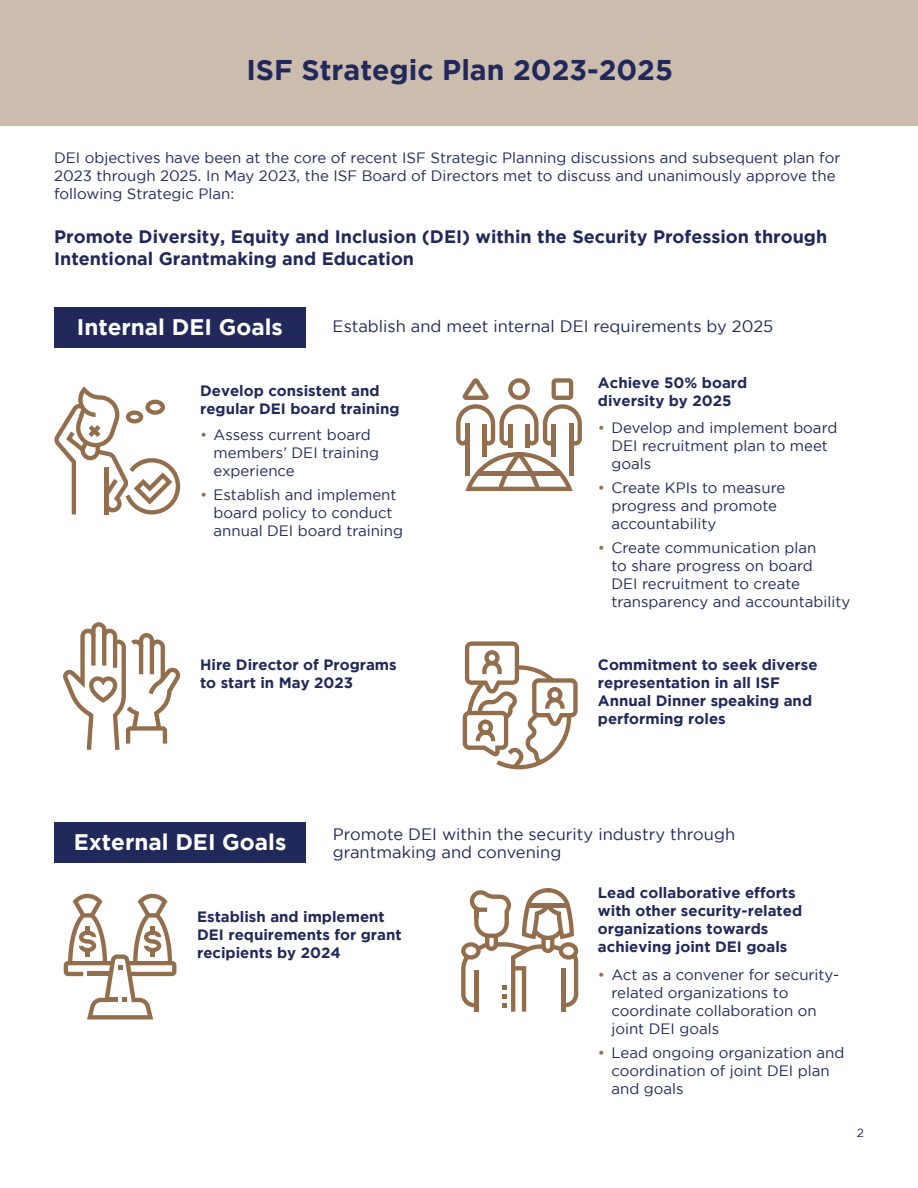
<style>
.page{position:relative;width:918px;height:1188px;background:#fff}
.page>*{position:absolute;margin:0;border:0;box-sizing:border-box;transform-origin:0 0}
.t1{font:700 28.5px "Gotham";color:#21285a}
.t2{font:700 22.5px "Gotham";color:#fff}
.t3{font:700 18px/22.5px "Gotham";color:#21285a}
.t4{font:16.5px/18px "Gotham";color:#21285a}
.t5{font:15px/18px "Gotham";color:#21285a}
.t6{font:700 15px/18px "Gotham";color:#21285a}
.t7{font:12px "Gotham";color:#21285a}
.s1{color:#926e4d}
</style>
<div class="page">
<div style="left:0;top:0;width:918px;height:126px;background:#ccbcad"></div>
<div style="left:54px;top:307px;width:252px;height:41px;background:#21285a"></div>
<div style="left:54px;top:823px;width:252px;height:40px;background:#21285a"></div>
<svg style="left:463px;top:641px;width:115px;height:128px"></svg>
<svg style="left:63px;top:622px;width:117px;height:128px"></svg>
<div style="left:508px;top:424px;width:5px;height:24px;background:#926e4d"></div>
<hr style="left:526px;top:424px;width:4px;height:24px;background:#926e4d">
<hr style="left:465px;top:424px;width:4px;height:52px;background:#926e4d">
<div style="left:482px;top:424px;width:5px;height:32px;background:#926e4d"></div>
<hr style="left:552px;top:424px;width:4px;height:32px;background:#926e4d">
<hr style="left:569px;top:424px;width:4px;height:52px;background:#926e4d">
<svg style="left:456px;top:378px;width:126px;height:68px"></svg>
<svg style="left:465px;top:452px;width:108px;height:39px"></svg>
<svg style="left:461px;top:888px;width:117px;height:124px"></svg>
<svg style="left:64px;top:894px;width:112px;height:126px"></svg>
<svg style="left:54px;top:386px;width:126px;height:129px"></svg>
<h1 class="t1" style="left:246px;top:54px;width:428px">ISF Strategic Plan 2023-2025</h1>
<p class="t5" style="left:54px;top:149px;width:788px">DEI objectives have been at the core of recent ISF Strategic Planning discussions and subsequent plan for<br>2023 through 2025. In May 2023, the ISF Board of Directors met to discuss and unanimously approve the following Strategic Plan:</p>
<p class="t3" style="left:54px;top:225px;width:775px">Promote Diversity, Equity and Inclusion (DEI) within the Security Profession through<br>Intentional Grantmaking and Education</p>
<h2 class="t2" style="left:77px;top:314px;width:207px">Internal DEI Goals</h2>
<p class="t4" style="left:333px;top:317px;width:442px">Establish and meet internal DEI requirements by 2025</p>
<p class="t6" style="left:200px;top:381px;width:201px">Develop consistent and regular DEI board training</p>
<p class="t5" style="left:214px;top:426px;width:167px;text-indent:-14px"><span class="s1">•</span> Assess current board members’ DEI training experience</p>
<p class="t5" style="left:214px;top:486px;width:191px;text-indent:-14px"><span class="s1">•</span> Establish and implement board policy to conduct annual DEI board training</p>
<p class="t6" style="left:598px;top:374px;width:151px">Achieve 50% board diversity by 2025</p>
<p class="t5" style="left:611px;top:418px;width:227px;text-indent:-14px"><span class="s1">•</span> Develop and implement board<br>DEI recruitment plan to meet goals</p>
<p class="t5" style="left:611px;top:478px;width:175px;text-indent:-14px"><span class="s1">•</span> Create KPIs to measure progress and promote accountability</p>
<p class="t5" style="left:611px;top:538px;width:240px;text-indent:-14px"><span class="s1">•</span> Create communication plan<br>to share progress on board<br>DEI recruitment to create transparency and accountability</p>
<p class="t6" style="left:200px;top:655px;width:198px">Hire Director of Programs to start in May 2023</p>
<p class="t6" style="left:598px;top:655px;width:221px">Commitment to seek diverse representation in all ISF<br>Annual Dinner speaking and performing roles</p>
<h2 class="t2" style="left:74px;top:829px;width:214px">External DEI Goals</h2>
<p class="t4" style="left:333px;top:825px;width:404px">Promote DEI within the security industry through grantmaking and convening</p>
<p class="t6" style="left:197px;top:907px;width:206px">Establish and implement<br>DEI requirements for grant recipients by 2024</p>
<p class="t6" style="left:598px;top:883px;width:206px">Lead collaborative efforts with other security-related organizations towards achieving joint DEI goals</p>
<p class="t5" style="left:611px;top:965px;width:229px;text-indent:-14px"><span class="s1">•</span> Act as a convener for security&shy;related organizations to coordinate collaboration on joint DEI goals</p>
<p class="t5" style="left:611px;top:1043px;width:234px;text-indent:-14px"><span class="s1">•</span> Lead ongoing organization and coordination of joint DEI plan and goals</p>
<p class="t7" style="left:857px;top:1126px;width:9px">2</p>
</div>
